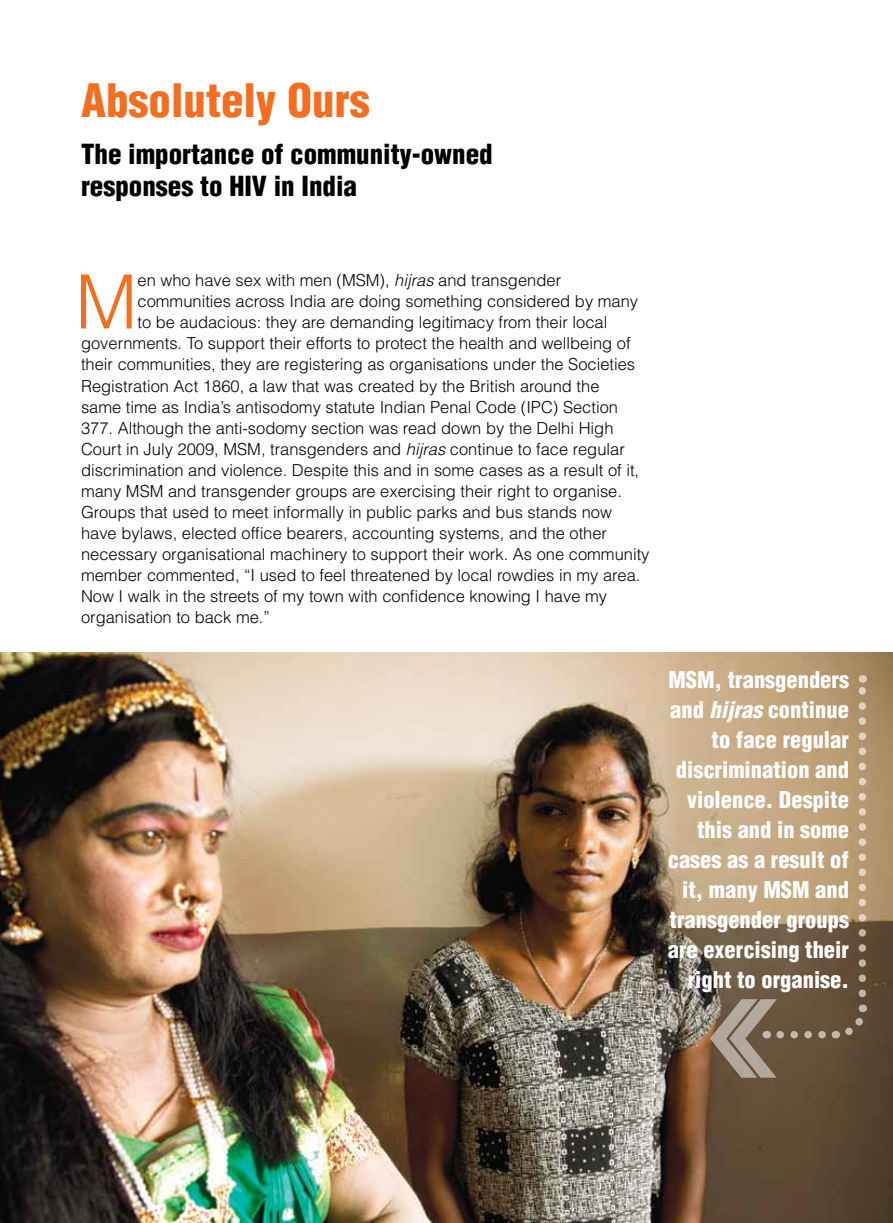
<style>
.page{position:relative;width:893px;height:1223px;background:#fff}
.page>*{position:absolute;margin:0;border:0;box-sizing:border-box;transform-origin:0 0}
.t1{font:300 74.85px "Helvetica";color:#f36e21}
.t2{font:900 condensed 45px "Helvetica";color:#f36e21}
.t3{font:900 condensed 27px/31.5px "Helvetica";color:#000}
.t4{font:900 condensed 22.5px/30px "Helvetica";color:#fff;text-align:right}
.t5{font:300 16.5px "Helvetica";color:#000}
.s1{font-style:italic}
</style>
<div class="page">
<img style="left:0;top:652px;width:893px;height:570px">
<svg style="left:835px;top:1004px;width:33px;height:35px"></svg>
<svg style="left:859px;top:675px;width:7px;height:318px;background:#b6a186"></svg>
<svg style="left:710px;top:999px;width:118px;height:78px;background:#806d5a"></svg>
<h2 class="t2" style="left:81px;top:72px;width:290px">Absolutely ours</h2>
<h3 class="t3" style="left:81px;top:138px;width:413px">The importance of community-owned responses to HIV in India</h3>
<h1 class="t1" style="left:75px;top:255px;width:64px">M</h1>
<p class="t5" style="left:137px;top:270px;width:425px">en who have sex with men (MSM), <span class="s1">hijras</span> and transgender</p>
<p class="t5" style="left:137px;top:291px;width:502px">communities across India are doing something considered by many</p>
<p class="t5" style="left:137px;top:312px;width:471px">to be audacious: they are demanding legitimacy from their local</p>
<p class="t5" style="left:81px;top:333px;width:551px">governments. To support their efforts to protect the health and wellbeing of</p>
<p class="t5" style="left:81px;top:354px;width:556px">their communities, they are registering as organisations under the Societies</p>
<p class="t5" style="left:81px;top:375px;width:520px">Registration Act 1860, a law that was created by the British around the</p>
<p class="t5" style="left:81px;top:396px;width:539px">same time as India’s antisodomy statute Indian Penal Code (IPC) Section</p>
<p class="t5" style="left:81px;top:417px;width:534px">377. Although the anti-sodomy section was read down by the Delhi High</p>
<p class="t5" style="left:81px;top:438px;width:545px">Court in July 2009, MSM, transgenders and <span class="s1">hijras</span> continue to face regular</p>
<p class="t5" style="left:81px;top:459px;width:560px">discrimination and violence. Despite this and in some cases as a result of it,</p>
<p class="t5" style="left:81px;top:480px;width:543px">many MSM and transgender groups are exercising their right to organise.</p>
<p class="t5" style="left:81px;top:501px;width:532px">Groups that used to meet informally in public parks and bus stands now</p>
<p class="t5" style="left:81px;top:522px;width:528px">have bylaws, elected office bearers, accounting systems, and the other</p>
<p class="t5" style="left:81px;top:543px;width:570px">necessary organisational machinery to support their work. As one community</p>
<p class="t5" style="left:81px;top:564px;width:561px">member commented, “I used to feel threatened by local rowdies in my area.</p>
<p class="t5" style="left:81px;top:585px;width:528px">Now I walk in the streets of my town with confidence knowing I have my</p>
<p class="t5" style="left:81px;top:606px;width:190px">organisation to back me.”</p>
<h3 class="t4" style="left:668px;top:664px;width:183px">MSM, transgenders and <span class="s1">hijras</span> continue to face regular discrimination and violence. Despite this and in some cases as a result of it, many MSM and transgender groups are exercising their right to organise.</h3>
</div>
